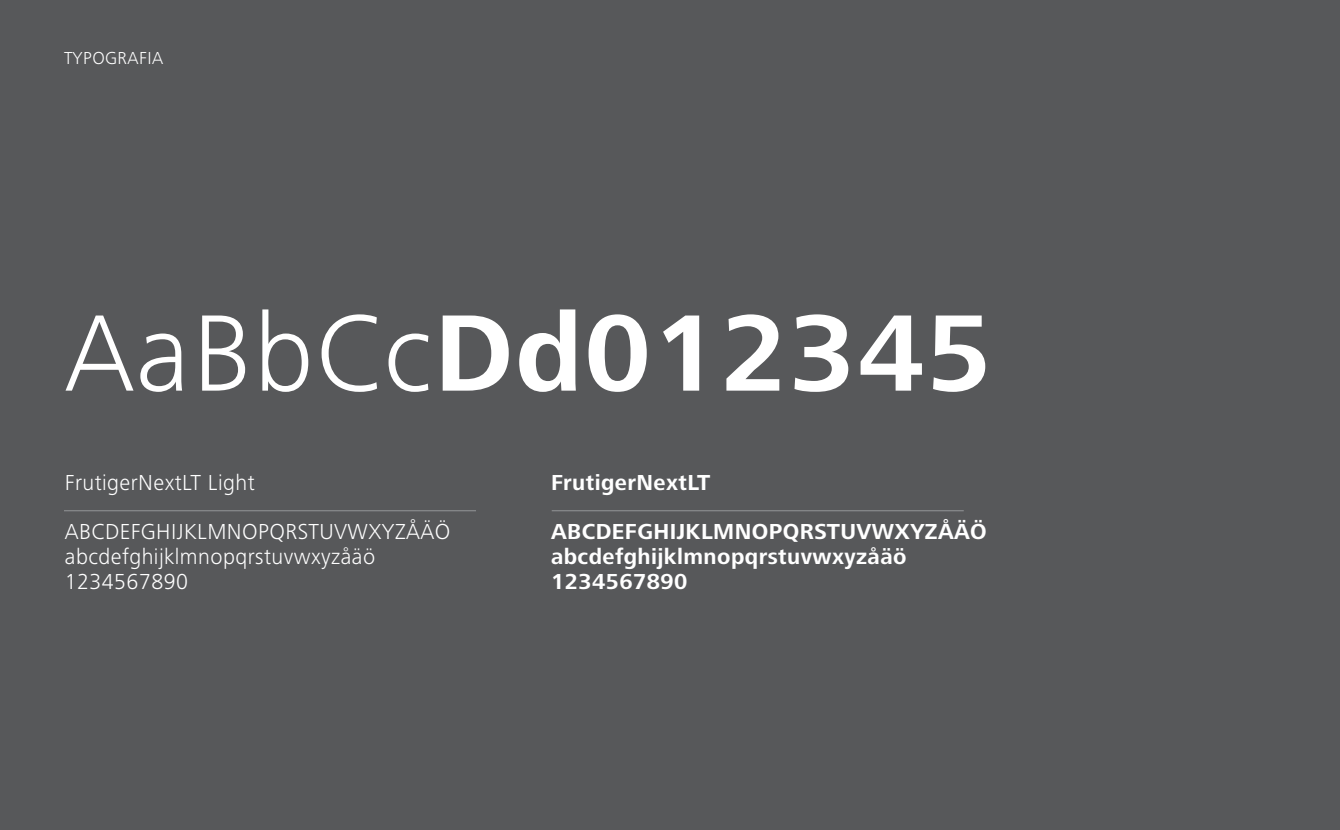
<style>
.page{position:relative;width:1340px;height:830px;background:#fff}
.page>*{position:absolute;margin:0;border:0;box-sizing:border-box;transform-origin:0 0}
.t1{font:700 112.5px "Frutiger Next LT";letter-spacing:.02em;color:#fff}
.t2{font:300 22.5px "Frutiger Next LT";letter-spacing:.02em;color:#fff}
.t3{font:700 22.5px "Frutiger Next LT";letter-spacing:.02em;color:#fff}
.t4{font:300 18px "Frutiger Next LT";letter-spacing:.025em;color:#fff}
.s1{font-weight:300}
</style>
<div class="page">
<div style="left:0;top:0;width:1339px;height:829px;background:#57585a"></div>
<hr style="left:64px;top:510px;width:412px;height:1px;background:#939598">
<hr style="left:551px;top:510px;width:412px;height:1px;background:#939598">
<p class="t4" style="left:64px;top:48px;width:100px">TYPOGRAFIA</p>
<h1 class="t1" style="left:65px;top:290px;width:929px"><span class="s1">AaBbCc</span>Dd012345</h1>
<p class="t2" style="left:65px;top:469px;width:191px">FrutigerNextLT Light</p>
<p class="t3" style="left:551px;top:469px;width:161px">FrutigerNextLT</p>
<p class="t2" style="left:65px;top:519px;width:387px">ABCDEFGHIJKLMNOPQRSTUVWXYZÅÄÖ</p>
<p class="t3" style="left:551px;top:519px;width:437px">ABCDEFGHIJKLMNOPQRSTUVWXYZÅÄÖ</p>
<p class="t2" style="left:65px;top:544px;width:312px">abcdefghijklmnopqrstuvwxyzåäö</p>
<p class="t3" style="left:551px;top:543px;width:357px">abcdefghijklmnopqrstuvwxyzåäö</p>
<p class="t2" style="left:65px;top:568px;width:125px">1234567890</p>
<p class="t3" style="left:551px;top:568px;width:138px">1234567890</p>
</div>
